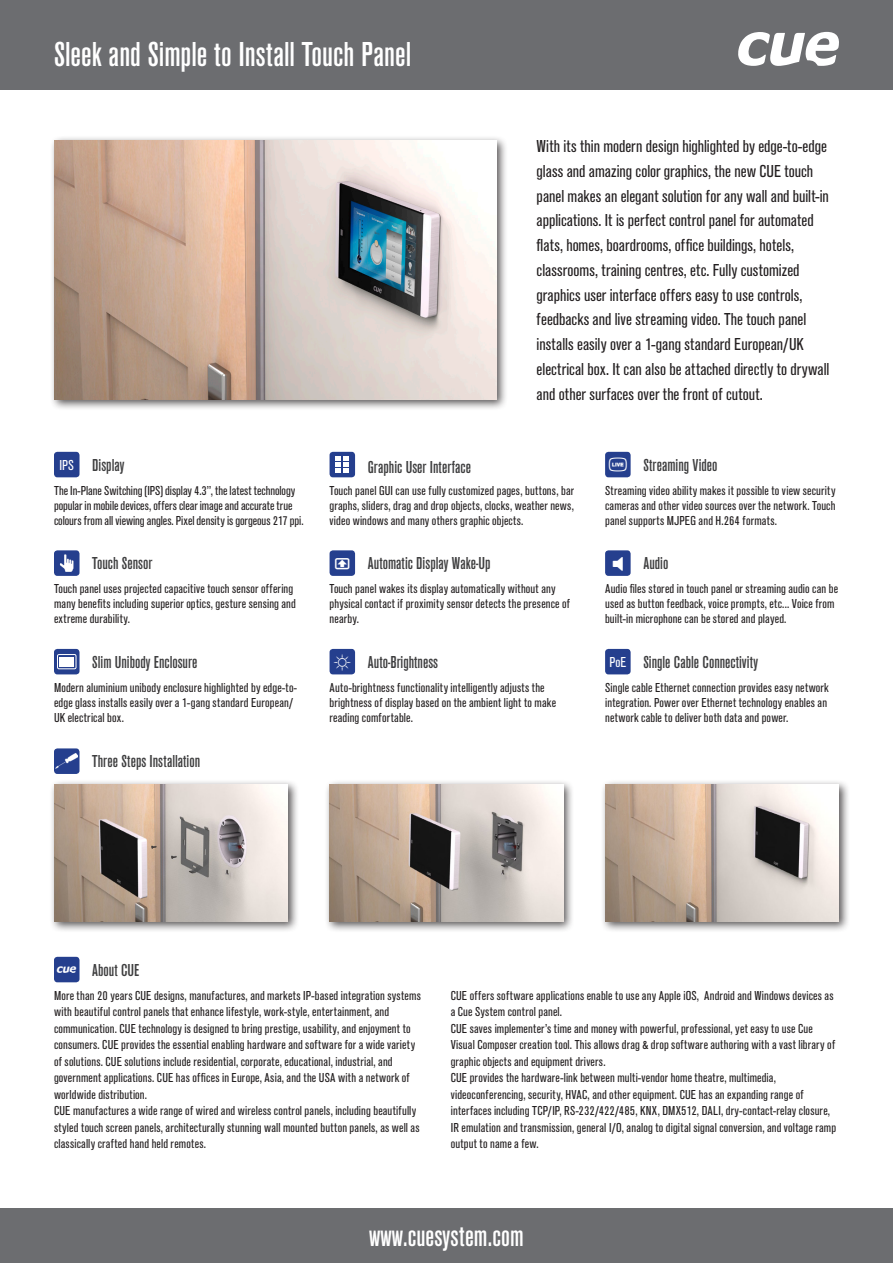
<style>
.page{position:relative;width:893px;height:1263px;background:#fff}
.page>*{position:absolute;margin:0;border:0;box-sizing:border-box;transform-origin:0 0}
.Heading_1{font:500 condensed 36px "Accius TOT";color:#fff}
.Heading_1-2{font:500 condensed 30px "Accius TOT";color:#fff}
.Text_Normal{font:condensed 18px/24.8px "Accius TOT";letter-spacing:.005em;color:#231f20}
.Heading_2{font:500 condensed 18px "Accius TOT";color:#3e3e3f}
.t1{font:condensed 15px "Accius TOT";letter-spacing:.01em;color:#fff}
.Text_Normal-2{font:condensed 13.5px/16.5px "Accius TOT";letter-spacing:.015em;color:#231f20}
.Text_Bullets{font:condensed 13.5px/15px "Accius TOT";color:#231f20}
</style>
<div class="page">
<div style="left:0;top:0;width:893px;height:89px;background:#6c6d70"></div>
<svg style="left:738px;top:32px;width:101px;height:34px"></svg>
<div style="left:0;top:1209px;width:893px;height:54px;background:#6c6d70"></div>
<div style="left:49px;top:779px;width:250px;height:154px;background:#231f20;opacity:.75"></div>
<img style="left:54px;top:784px;width:234px;height:138px">
<div style="left:324px;top:779px;width:250px;height:154px;background:#231f20;opacity:.75"></div>
<img style="left:330px;top:784px;width:233px;height:138px">
<div style="left:600px;top:779px;width:250px;height:154px;background:#231f20;opacity:.75"></div>
<img style="left:605px;top:784px;width:234px;height:138px">
<div style="left:49px;top:135px;width:459px;height:275px;background:#231f20;opacity:.75"></div>
<img style="left:54px;top:140px;width:443px;height:259px">
<div style="left:54px;top:452px;width:26px;height:25px;background:#253f8e;border-radius:3px"></div>
<div style="left:330px;top:452px;width:25px;height:25px;background:#253f8e;border-radius:3px"></div>
<svg style="left:335px;top:456px;width:14px;height:17px"></svg>
<div style="left:605px;top:452px;width:26px;height:25px;background:#253f8e;border-radius:3px"></div>
<div style="left:54px;top:550px;width:26px;height:26px;background:#253f8e;border-radius:3px"></div>
<img style="left:60px;top:554px;width:14px;height:18px">
<div style="left:330px;top:550px;width:25px;height:26px;background:#253f8e;border-radius:3px"></div>
<div style="left:605px;top:550px;width:26px;height:26px;background:#253f8e;border-radius:3px"></div>
<div style="left:54px;top:649px;width:26px;height:25px;background:#253f8e;border-radius:3px"></div>
<div style="left:57px;top:654px;width:19px;height:15px;border:1px solid #fff;border-radius:2px"></div>
<div style="left:59px;top:657px;width:15px;height:10px;background:#fff"></div>
<div style="left:330px;top:649px;width:25px;height:25px;background:#253f8e;border-radius:3px"></div>
<div style="left:605px;top:649px;width:26px;height:25px;background:#253f8e;border-radius:3px"></div>
<div style="left:54px;top:957px;width:26px;height:25px;background:#253f8e;border-radius:3px"></div>
<div style="left:54px;top:748px;width:26px;height:26px;background:#253f8e;border-radius:3px"></div>
<img style="left:56px;top:754px;width:22px;height:14px">
<p class="Heading_1" style="left:54px;top:34px;width:359px">Sleek and Simple to Install Touch Panel</p>
<p class="Text_Normal" style="left:537px;top:134px;width:294px">With its thin modern design highlighted by edge-to-edge glass and amazing color graphics, the new CUE touch panel makes an elegant solution for any wall and built-in applications. It is perfect control panel for automated flats, homes, boardrooms, office buildings, hotels, classrooms, training centres, etc. Fully customized graphics user interface offers easy to use controls, feedbacks and live streaming video. The touch panel installs easily over a 1-gang standard European/UK electrical box. It can also be attached directly to drywall and other surfaces over the front of cutout.</p>
<p class="t1" style="left:59px;top:456px;width:16px">IPS</p>
<p class="Heading_2" style="left:92px;top:455px;width:34px">Display</p>
<p class="Heading_2" style="left:368px;top:457px;width:105px">Graphic User Interface</p>
<p class="Heading_2" style="left:643px;top:455px;width:76px">Streaming Video</p>
<p class="Text_Bullets" style="left:54px;top:483px;width:251px">The In-Plane Switching (IPS) display 4.3”, the latest technology popular in mobile devices, offers clear image and accurate true colours from all viewing angles. Pixel density is gorgeous 217 ppi.</p>
<p class="Text_Bullets" style="left:330px;top:483px;width:246px;text-align:justify">Touch panel GUI can use fully customized pages, buttons, bar graphs, sliders, drag and drop objects, clocks, weather news, video windows and many others graphic objects.</p>
<p class="Text_Normal-2" style="left:605px;top:483px;width:232px;line-height:15px;text-align:justify">Streaming video ability makes it possible to view security cameras and other video sources over the network. Touch panel supports MJPEG and H.264 formats.</p>
<p class="Heading_2" style="left:92px;top:553px;width:62px">Touch Sensor</p>
<p class="Heading_2" style="left:368px;top:553px;width:124px">Automatic Display Wake-Up</p>
<p class="Heading_2" style="left:643px;top:553px;width:26px">Audio</p>
<p class="Text_Normal-2" style="left:54px;top:582px;width:243px;line-height:15px">Touch panel uses projected capacitive touch sensor offering many benefits including superior optics, gesture sensing and extreme durability.</p>
<p class="Text_Normal-2" style="left:330px;top:582px;width:242px;line-height:15px">Touch panel wakes its display automatically without any physical contact if proximity sensor detects the presence of nearby.</p>
<p class="Text_Normal-2" style="left:605px;top:582px;width:235px;line-height:15px">Audio files stored in touch panel or streaming audio can be used as button feedback, voice prompts, etc... Voice from built-in microphone can be stored and played.</p>
<p class="Heading_2" style="left:92px;top:652px;width:107px">Slim Unibody Enclosure</p>
<p class="Heading_2" style="left:368px;top:652px;width:72px">Auto-Brightness</p>
<p class="t1" style="left:609px;top:653px;width:19px">PoE</p>
<p class="Heading_2" style="left:643px;top:652px;width:116px">Single Cable Connectivity</p>
<p class="Text_Normal-2" style="left:54px;top:680px;width:244px;line-height:15px">Modern aluminium unibody enclosure highlighted by edge-to&shy;edge glass installs easily over a 1-gang standard European/<br>UK electrical box.</p>
<p class="Text_Normal-2" style="left:330px;top:680px;width:228px;line-height:15px">Auto-brightness functionality intelligently adjusts the brightness of display based on the ambient light to make reading comfortable.</p>
<p class="Text_Normal-2" style="left:605px;top:680px;width:225px;line-height:15px">Single cable Ethernet connection provides easy network integration. Power over Ethernet technology enables an network cable to deliver both data and power.</p>
<p class="Heading_2" style="left:92px;top:751px;width:109px">Three Steps Installation</p>
<p class="Heading_2" style="left:92px;top:960px;width:49px">About CUE</p>
<p class="Text_Normal-2" style="left:54px;top:987px;width:368px">More than 20 years CUE designs, manufactures, and markets IP-based integration systems with beautiful control panels that enhance lifestyle, work-style, entertainment, and communication. CUE technology is designed to bring prestige, usability, and enjoyment to consumers. CUE provides the essential enabling hardware and software for a wide variety of solutions. CUE solutions include residential, corporate, educational, industrial, and government applications. CUE has offices in Europe, Asia, and the USA with a network of worldwide distribution.</p>
<p class="Text_Normal-2" style="left:54px;top:1103px;width:367px">CUE manufactures a wide range of wired and wireless control panels, including beautifully styled touch screen panels, architecturally stunning wall mounted button panels, as well as classically crafted hand held remotes.</p>
<p class="Text_Normal-2" style="left:451px;top:987px;width:384px">CUE offers software applications enable to use any Apple iOS, Android and Windows devices as a Cue System control panel.</p>
<p class="Text_Normal-2" style="left:451px;top:1020px;width:386px">CUE saves implementer’s time and money with powerful, professional, yet easy to use Cue<br>Visual Composer creation tool. This allows drag &amp; drop software authoring with a vast library of graphic objects and equipment drivers.</p>
<p class="Text_Normal-2" style="left:451px;top:1070px;width:387px">CUE provides the hardware-link between multi-vendor home theatre, multimedia, videoconferencing, security, HVAC, and other equipment. CUE has an expanding range of interfaces including TCP/IP, RS-232/422/485, KNX, DMX512, DALI, dry-contact-relay closure, IR emulation and transmission, general I/O, analog to digital signal conversion, and voltage ramp output to name a few.</p>
<p class="Heading_1-2" style="left:369px;top:1219px;width:156px">www.cuesystem.com</p>
</div>
